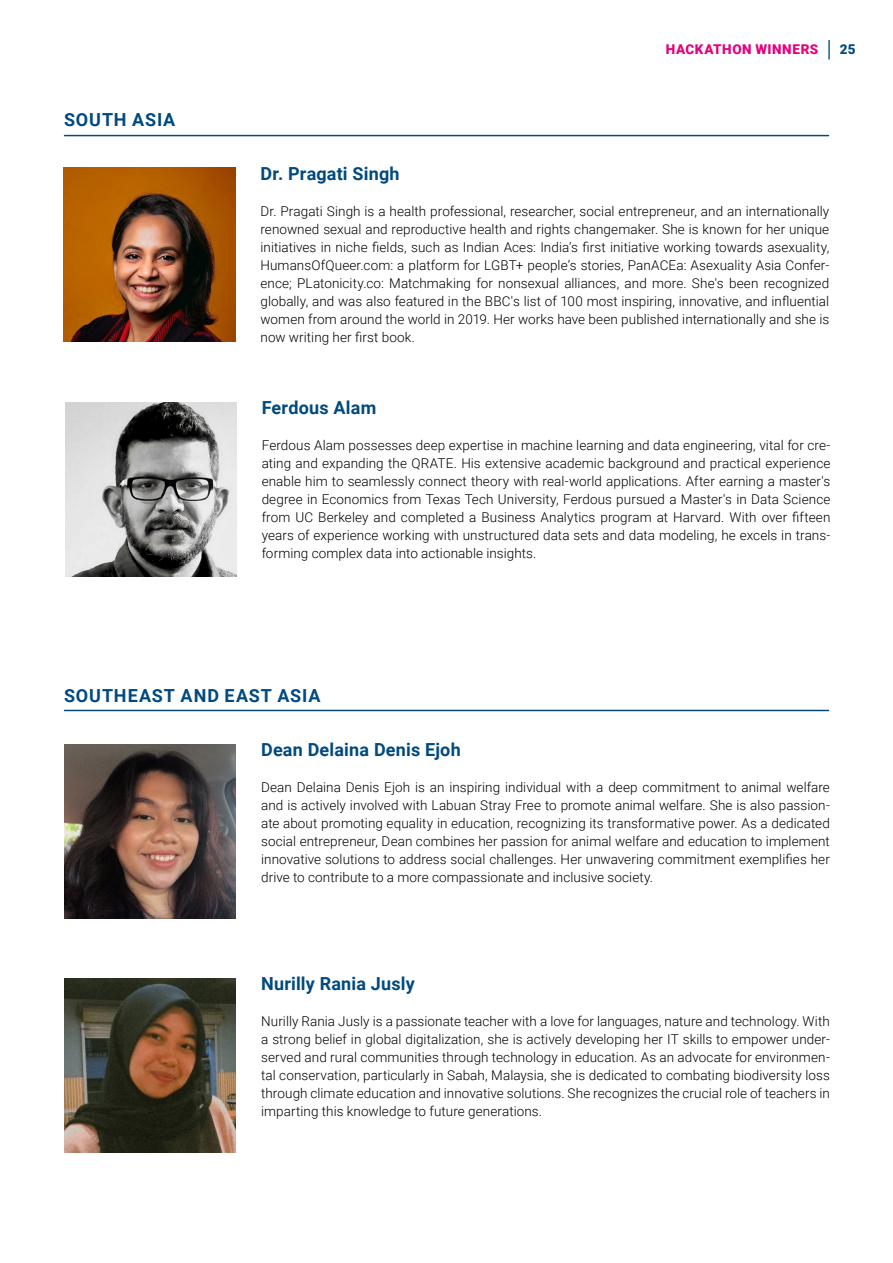
<style>
.page{position:relative;width:893px;height:1263px;background:#fff}
.page>*{position:absolute;margin:0;border:0;box-sizing:border-box;transform-origin:0 0}
.t1{font:700 18px "Roboto";letter-spacing:.015em;color:#004a7f}
.t2{font:700 18px "Roboto";letter-spacing:.05em;color:#004a7f}
.t3{font:300 13.5px/18px "Roboto";letter-spacing:.005em;color:#000;text-align:justify}
.t4{font:900 13.5px "Roboto";color:#e6007d}
.t5{font:900 13.5px "Roboto";color:#004a7f}
</style>
<div class="page">
<hr style="left:828px;top:40px;width:2px;height:20px;background:#1d5d8f">
<img style="left:64px;top:168px;width:171px;height:173px">
<img style="left:65px;top:403px;width:171px;height:173px">
<hr style="left:65px;top:135px;width:763px;height:1px;background:#004a7f">
<img style="left:64px;top:745px;width:172px;height:173px">
<img style="left:64px;top:979px;width:172px;height:173px">
<hr style="left:65px;top:710px;width:763px;height:1px;background:#004a7f">
<h1 class="t2" style="left:64px;top:107px;width:113px">SOUTH ASIA</h1>
<h1 class="t1" style="left:260px;top:161px;width:141px">Dr. Pragati Singh</h1>
<p class="t4" style="left:666px;top:40px;width:21px">HACKATHON</p>
<p class="t4" style="left:755px;top:40px;width:22px">WINNERS</p>
<p class="t5" style="left:840px;top:40px;width:17px">25</p>
<p class="t3" style="left:260px;top:202px;width:570px">Dr. Pragati Singh is a health professional, researcher, social entrepreneur, and an internationally renowned sexual and reproductive health and rights changemaker. She is known for her unique initiatives in niche fields, such as Indian Aces: India’s first initiative working towards asexuality, HumansOfQueer.com: a platform for LGBT+ people’s stories, PanACEa: Asexuality Asia Confer&shy;ence; PLatonicity.co: Matchmaking for nonsexual alliances, and more. She's been recognized globally, and was also featured in the BBC's list of 100 most inspiring, innovative, and influential women from around the world in 2019. Her works have been published internationally and she is now writing her first book.</p>
<h1 class="t1" style="left:262px;top:395px;width:116px">Ferdous Alam</h1>
<p class="t3" style="left:262px;top:436px;width:570px">Ferdous Alam possesses deep expertise in machine learning and data engineering, vital for cre&shy;ating and expanding the QRATE. His extensive academic background and practical experience enable him to seamlessly connect theory with real-world applications. After earning a master's degree in Economics from Texas Tech University, Ferdous pursued a Master's in Data Science from UC Berkeley and completed a Business Analytics program at Harvard. With over fifteen years of experience working with unstructured data sets and data modeling, he excels in trans&shy;forming complex data into actionable insights.</p>
<h1 class="t2" style="left:64px;top:683px;width:258px">SOUTHEAST AND EAST ASIA</h1>
<h1 class="t1" style="left:261px;top:737px;width:201px">Dean Delaina Denis Ejoh</h1>
<p class="t3" style="left:261px;top:778px;width:570px">Dean Delaina Denis Ejoh is an inspiring individual with a deep commitment to animal welfare and is actively involved with Labuan Stray Free to promote animal welfare. She is also passion&shy;ate about promoting equality in education, recognizing its transformative power. As a dedicated social entrepreneur, Dean combines her passion for animal welfare and education to implement innovative solutions to address social challenges. Her unwavering commitment exemplifies her drive to contribute to a more compassionate and inclusive society.</p>
<h1 class="t1" style="left:261px;top:971px;width:155px">Nurilly Rania Jusly</h1>
<p class="t3" style="left:261px;top:1012px;width:570px">Nurilly Rania Jusly is a passionate teacher with a love for languages, nature and technology. With a strong belief in global digitalization, she is actively developing her IT skills to empower under&shy;served and rural communities through technology in education. As an advocate for environmen&shy;tal conservation, particularly in Sabah, Malaysia, she is dedicated to combating biodiversity loss through climate education and innovative solutions. She recognizes the crucial role of teachers in imparting this knowledge to future generations.</p>
</div>
